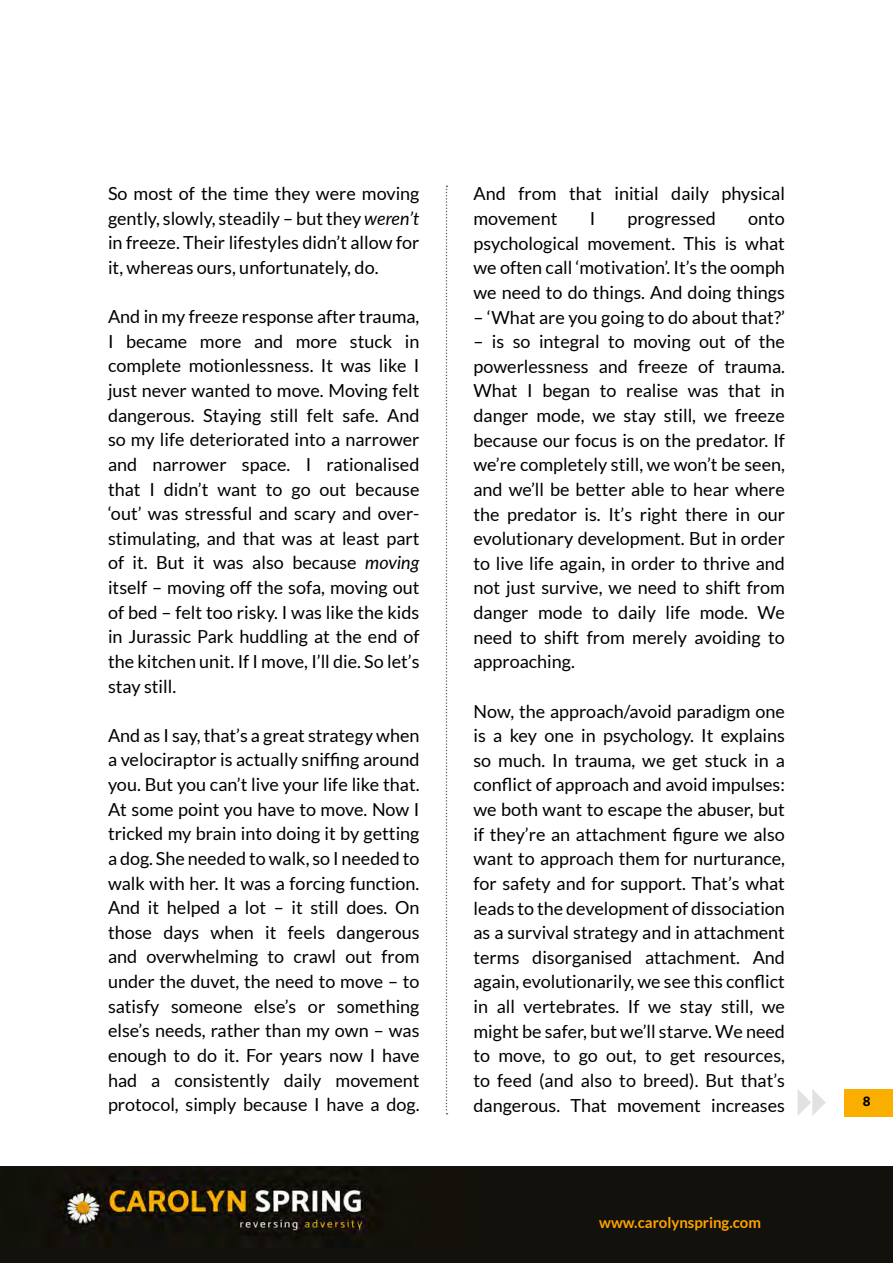
<style>
.page{position:relative;width:893px;height:1263px;background:#fff}
.page>*{position:absolute;margin:0;border:0;box-sizing:border-box;transform-origin:0 0}
.t1{font:18px/24.6px "Lato";color:#000;text-align:justify}
.t2{font:700 15px "Lato";color:#ffa300}
.t3{font:700 15px "Mukta";color:#000}
.s1{font-style:italic}
</style>
<div class="page">
<div style="left:0;top:1166px;width:893px;height:97px;background:#13110c"></div>
<img style="left:57px;top:1172px;width:319px;height:63px">
<svg style="left:797px;top:1089px;width:29px;height:27px"></svg>
<div style="left:844px;top:1089px;width:49px;height:27px;background:#f9ae00"></div>
<svg style="left:446px;top:186px;width:1px;height:928px"></svg>
<p class="t1" style="left:108px;top:181px;width:313px">So most of the time they were moving gently, slowly, steadily – but they <span class="s1">weren’t </span>in freeze. Their lifestyles didn’t allow for it, whereas ours, unfortunately, do.</p>
<p class="t1" style="left:108px;top:304px;width:313px">And in my freeze response after trauma, I became more and more stuck in complete motionlessness. It was like I just never wanted to move. Moving felt dangerous. Staying still felt safe. And so my life deteriorated into a narrower and narrower space. I rationalised that I didn’t want to go out because ‘out’ was stressful and scary and over&shy;stimulating, and that was at least part of it. But it was also because <span class="s1">moving </span>itself – moving off the sofa, moving out of bed – felt too risky. I was like the kids in Jurassic Park huddling at the end of the kitchen unit. If I move, I’ll die. So let’s stay still.</p>
<p class="t1" style="left:108px;top:723px;width:313px">And as I say, that’s a great strategy when a velociraptor is actually sniffing around you. But you can’t live your life like that.<br>At some point you have to move. Now I tricked my brain into doing it by getting a dog. She needed to walk, so I needed to walk with her. It was a forcing function.<br>And it helped a lot – it still does. On those days when it feels dangerous and overwhelming to crawl out from under the duvet, the need to move – to satisfy someone else’s or something else’s needs, rather than my own – was enough to do it. For years now I have had a consistently daily movement protocol, simply because I have a dog.</p>
<p class="t1" style="left:473px;top:181px;width:313px">And from that initial daily physical movement</p>
<p class="t1" style="left:590px;top:206px;width:7px">I</p>
<p class="t1" style="left:628px;top:206px;width:90px">progressed</p>
<p class="t1" style="left:473px;top:206px;width:313px;text-indent:275px">onto psychological movement. This is what we often call ‘motivation’. It’s the oomph we need to do things. And doing things</p>
<p class="t1" style="left:473px;top:305px;width:313px">– ‘What are you going to do about that?’</p>
<p class="t1" style="left:473px;top:329px;width:313px">– is so integral to moving out of the powerlessness and freeze of trauma.<br>What I began to realise was that in danger mode, we stay still, we freeze because our focus is on the predator. If we’re completely still, we won’t be seen, and we’ll be better able to hear where the predator is. It’s right there in our evolutionary development. But in order to live life again, in order to thrive and not just survive, we need to shift from danger mode to daily life mode. We need to shift from merely avoiding to approaching.</p>
<p class="t1" style="left:473px;top:698px;width:313px">Now, the approach/avoid paradigm one is a key one in psychology. It explains so much. In trauma, we get stuck in a conflict of approach and avoid impulses: we both want to escape the abuser, but if they’re an attachment figure we also want to approach them for nurturance, for safety and for support. That’s what leads to the development of dissociation as a survival strategy and in attachment terms disorganised attachment. And again, evolutionarily, we see this conflict in all vertebrates. If we stay still, we might be safer, but we’ll starve. We need to move, to go out, to get resources, to feed (and also to breed). But that’s dangerous. That movement increases</p>
<p class="t2" style="left:599px;top:1214px;width:163px">www.carolynspring.com</p>
<p class="t3" style="left:863px;top:1092px;width:9px">8</p>
</div>
